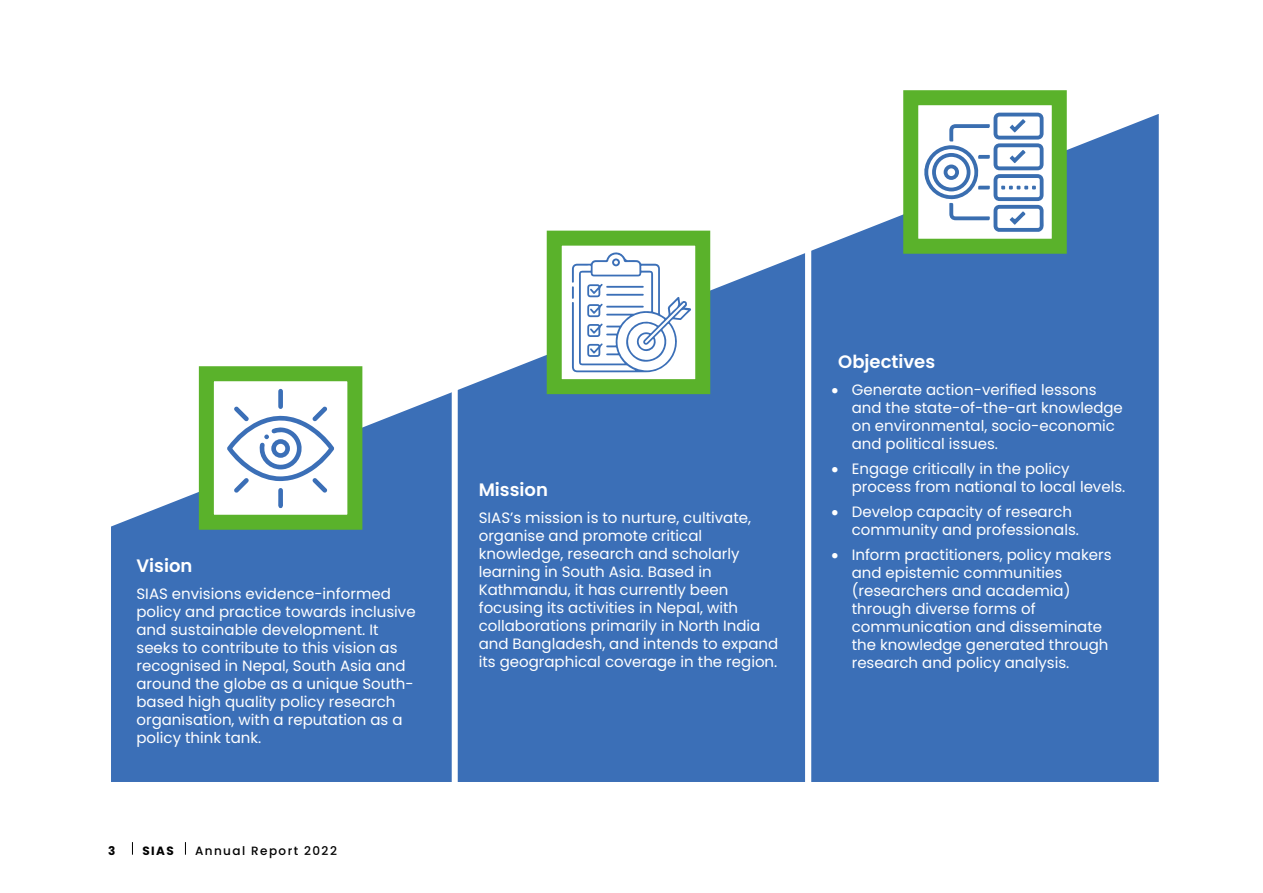
<style>
.page{position:relative;width:1263px;height:893px;background:#fff}
.page>*{position:absolute;margin:0;border:0;box-sizing:border-box;transform-origin:0 0}
.t1{font:600 18px "Poppins";color:#fff}
.t2{font:15px/18px "Poppins";color:#fff}
.t3{font:500 12px "Poppins";letter-spacing:.12em;color:#000}
.t4{font:700 12px "Poppins";color:#000}
</style>
<div class="page">
<div style="left:105px;top:108px;width:359px;height:680px;background:#3b6fb7;border:6px solid #fff"></div>
<div style="left:452px;top:108px;width:359px;height:680px;background:#3b6fb7;border:6px solid #fff"></div>
<div style="left:805px;top:108px;width:360px;height:680px;background:#3b6fb7;border:6px solid #fff"></div>
<svg style="left:105px;top:108px;width:1060px;height:445px"></svg>
<div style="left:199px;top:366px;width:163px;height:164px;background:#fff;border:15px solid #5ab22b"></div>
<svg style="left:227px;top:389px;width:107px;height:119px"></svg>
<div style="left:276px;top:444px;width:9px;height:9px;background:#fff;border-radius:50%"></div>
<div style="left:547px;top:231px;width:163px;height:163px;background:#fff;border:15px solid #5ab22b"></div>
<svg style="left:572px;top:252px;width:119px;height:120px"></svg>
<div style="left:903px;top:90px;width:164px;height:164px;background:#fff;border:15px solid #5ab22b"></div>
<svg style="left:924px;top:113px;width:120px;height:119px"></svg>
<div style="left:936px;top:157px;width:31px;height:31px;background:#fff;border-radius:50%"></div>
<svg style="left:943px;top:165px;width:16px;height:15px"></svg>
<div style="left:947px;top:168px;width:8px;height:8px;background:#fff;border-radius:50%"></div>
<svg style="left:132px;top:842px;width:1px;height:13px"></svg>
<svg style="left:185px;top:842px;width:1px;height:13px"></svg>
<p class="t1" style="left:136px;top:555px;width:57px">Vision</p>
<p class="t2" style="left:136px;top:585px;width:281px">SIAS envisions evidence-informed policy and practice towards inclusive and sustainable development. It seeks to contribute to this vision as recognised in Nepal, South Asia and around the globe as a unique South&shy;based high quality policy research organisation, with a reputation as a policy think tank.</p>
<p class="t4" style="left:108px;top:843px;width:9px">3</p>
<p class="t4" style="left:142px;top:843px;width:33px">SIAS</p>
<p class="t3" style="left:195px;top:843px;width:143px">Annual Report 2022</p>
<p class="t1" style="left:479px;top:479px;width:71px">Mission</p>
<p class="t2" style="left:479px;top:509px;width:301px">SIAS’s mission is to nurture, cultivate, organise and promote critical knowledge, research and scholarly learning in South Asia. Based in Kathmandu, it has currently been focusing its activities in Nepal, with collaborations primarily in North India and Bangladesh, and intends to expand its geographical coverage in the region.</p>
<p class="t1" style="left:838px;top:352px;width:98px">Objectives</p>
<p class="t2" style="left:852px;top:381px;width:273px;text-indent:-20px">• Generate action-verified lessons and the state-of-the-art knowledge on environmental, socio-economic and political issues.</p>
<p class="t2" style="left:852px;top:460px;width:275px;text-indent:-20px">• Engage critically in the policy process from national to local levels.</p>
<p class="t2" style="left:852px;top:503px;width:229px;text-indent:-20px">• Develop capacity of research community and professionals.</p>
<p class="t2" style="left:852px;top:545px;width:261px;text-indent:-20px">• Inform practitioners, policy makers and epistemic communities (researchers and academia) through diverse forms of communication and disseminate the knowledge generated through research and policy analysis.</p>
</div>
